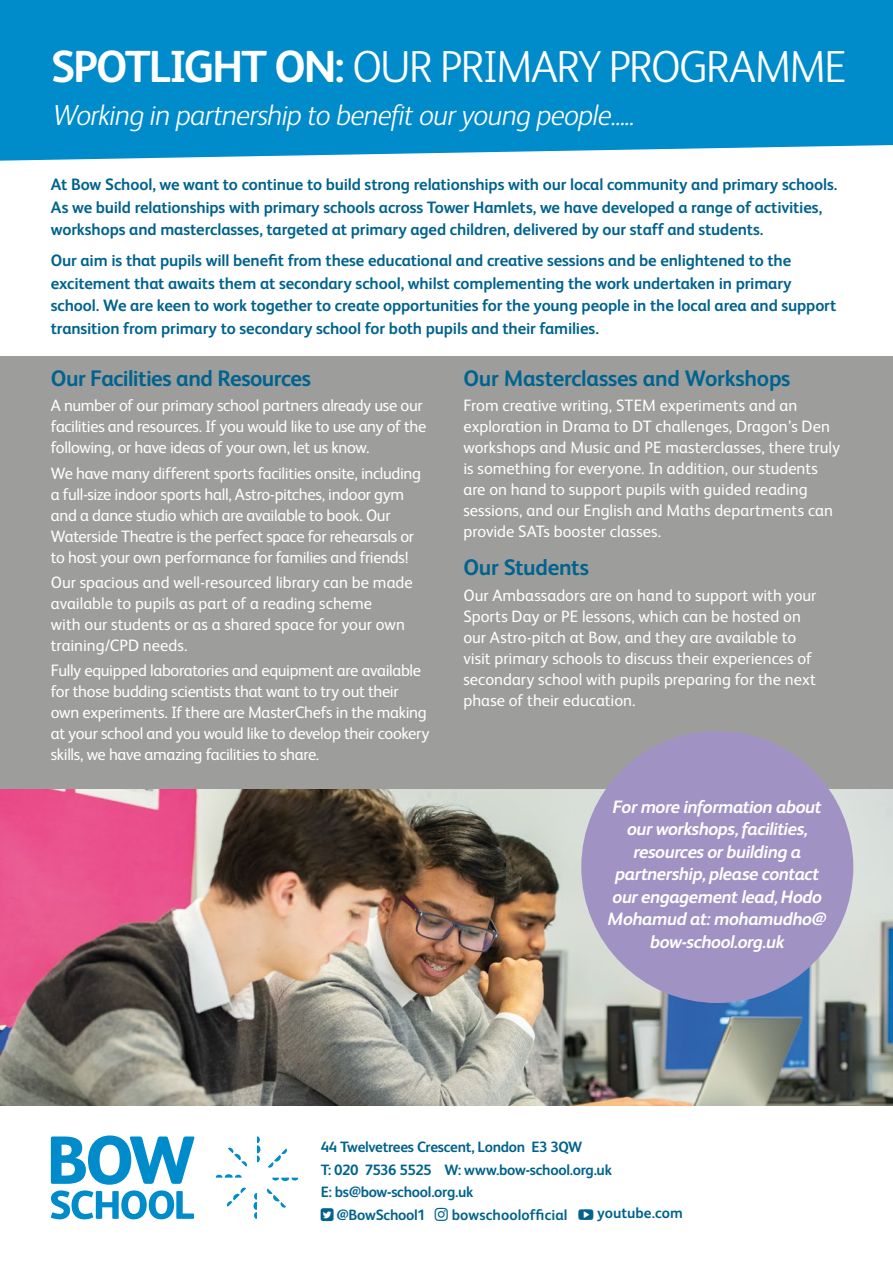
<style>
.page{position:relative;width:893px;height:1263px;background:#fff}
.page>*{position:absolute;margin:0;border:0;box-sizing:border-box;transform-origin:0 0}
.t1{font:300 45px "FS Albert";letter-spacing:-.04em;color:#fff}
.t2{font:italic 300 28.95px "FS Albert";letter-spacing:-.03em;color:#fff}
.t3{font:700 22.5px "FS Albert";letter-spacing:-.015em;color:#00638e}
.t4{font:italic 700 18px/22.5px "FS Albert";letter-spacing:-.025em;color:#fff;text-align:center}
.t5{font:16.5px/21px "FS Albert";letter-spacing:-.01em;color:#fff}
.t6{font:700 16.5px/22.5px "FS Albert";letter-spacing:-.01em;color:#00638e}
.t7{font:700 15px "FS Albert";letter-spacing:-.02em;color:#00638e}
.t8{font:700 15px "FS Albert";color:#00638e}
.t9{font:700 15px "FS Albert";letter-spacing:.005em;color:#00638e}
.s1{font-weight:700}
</style>
<div class="page">
<div style="left:0;top:0;width:893px;height:161px;background:#008bcb"></div>
<div style="left:0;top:356px;width:893px;height:878px;background:#9d9d9c"></div>
<div style="left:0;top:1093px;width:893px;height:170px;background:#fff"></div>
<svg style="left:216px;top:1174px;width:26px;height:4px"></svg>
<svg style="left:257px;top:1136px;width:3px;height:26px"></svg>
<svg style="left:272px;top:1177px;width:26px;height:4px"></svg>
<svg style="left:254px;top:1193px;width:3px;height:26px"></svg>
<svg style="left:228px;top:1147px;width:19px;height:20px"></svg>
<svg style="left:268px;top:1148px;width:19px;height:20px"></svg>
<svg style="left:267px;top:1188px;width:19px;height:20px"></svg>
<svg style="left:227px;top:1187px;width:19px;height:20px"></svg>
<svg style="left:51px;top:1135px;width:144px;height:84px"></svg>
<img style="left:0;top:790px;width:893px;height:315px">
<div style="left:581px;top:731px;width:272px;height:272px;background:#a192c4;border-radius:50%"></div>
<h1 class="t1" style="left:51px;top:41px;width:797px"><span class="s1">SPOTLIGHT ON:</span> OUR PRIMARY PROGRAMME</h1>
<h2 class="t2" style="left:53px;top:99px;width:583px">Working in partnership to benefit our young people.....</h2>
<p class="t6" style="left:51px;top:173px;width:788px">At Bow School, we want to continue to build strong relationships with our local community and primary schools.<br>As we build relationships with primary schools across Tower Hamlets, we have developed a range of activities, workshops and masterclasses, targeted at primary aged children, delivered by our staff and students.</p>
<p class="t6" style="left:51px;top:249px;width:787px">Our aim is that pupils will benefit from these educational and creative sessions and be enlightened to the excitement that awaits them at secondary school, whilst complementing the work undertaken in primary school. We are keen to work together to create opportunities for the young people in the local area and support transition from primary to secondary school for both pupils and their families.</p>
<h3 class="t3" style="left:51px;top:365px;width:262px">Our Facilities and Resources</h3>
<p class="t5" style="left:51px;top:395px;width:377px">A number of our primary school partners already use our facilities and resources. If you would like to use any of the following, or have ideas of your own, let us know.</p>
<p class="t5" style="left:51px;top:462px;width:372px">We have many different sports facilities onsite, including a full-size indoor sports hall, Astro-pitches, indoor gym and a dance studio which are available to book. Our Waterside Theatre is the perfect space for rehearsals or to host your own performance for families and friends!</p>
<p class="t5" style="left:51px;top:572px;width:363px">Our spacious and well-resourced library can be made available to pupils as part of a reading scheme<br>with our students or as a shared space for your own training/CPD needs.</p>
<p class="t5" style="left:51px;top:660px;width:380px">Fully equipped laboratories and equipment are available for those budding scientists that want to try out their own experiments. If there are MasterChefs in the making at your school and you would like to develop their cookery skills, we have amazing facilities to share.</p>
<h3 class="t3" style="left:463px;top:365px;width:329px">Our Masterclasses and Workshops</h3>
<p class="t5" style="left:463px;top:395px;width:378px">From creative writing, STEM experiments and an exploration in Drama to DT challenges, Dragon’s Den workshops and Music and PE masterclasses, there truly is something for everyone. In addition, our students are on hand to support pupils with guided reading sessions, and our English and Maths departments can provide SATs booster classes.</p>
<h3 class="t3" style="left:463px;top:555px;width:127px">Our Students</h3>
<p class="t5" style="left:463px;top:584px;width:354px">Our Ambassadors are on hand to support with your Sports Day or PE lessons, which can be hosted on our Astro-pitch at Bow, and they are available to visit primary schools to discuss their experiences of secondary school with pupils preparing for the next phase of their education.</p>
<p class="t4" style="left:608px;top:795px;width:220px">For more information about our workshops, facilities, resources or building a partnership, please contact our engagement lead, Hodo<br>Mohamud at: mohamudho@ bow-school.org.uk</p>
<p class="t7" style="left:321px;top:1138px;width:263px">44 Twelvetrees Crescent, London E3 3QW</p>
<p class="t7" style="left:321px;top:1161px;width:293px">T: 020 7536 5525 W: www.bow-school.org.uk</p>
<p class="t7" style="left:321px;top:1183px;width:154px">E: bs@bow-school.org.uk</p>
<p class="t8" style="left:336px;top:1206px;width:233px">@BowSchool1 ■▲▼ bowschoolofficial</p>
<p class="t9" style="left:597px;top:1204px;width:87px">youtube.com</p>
</div>
